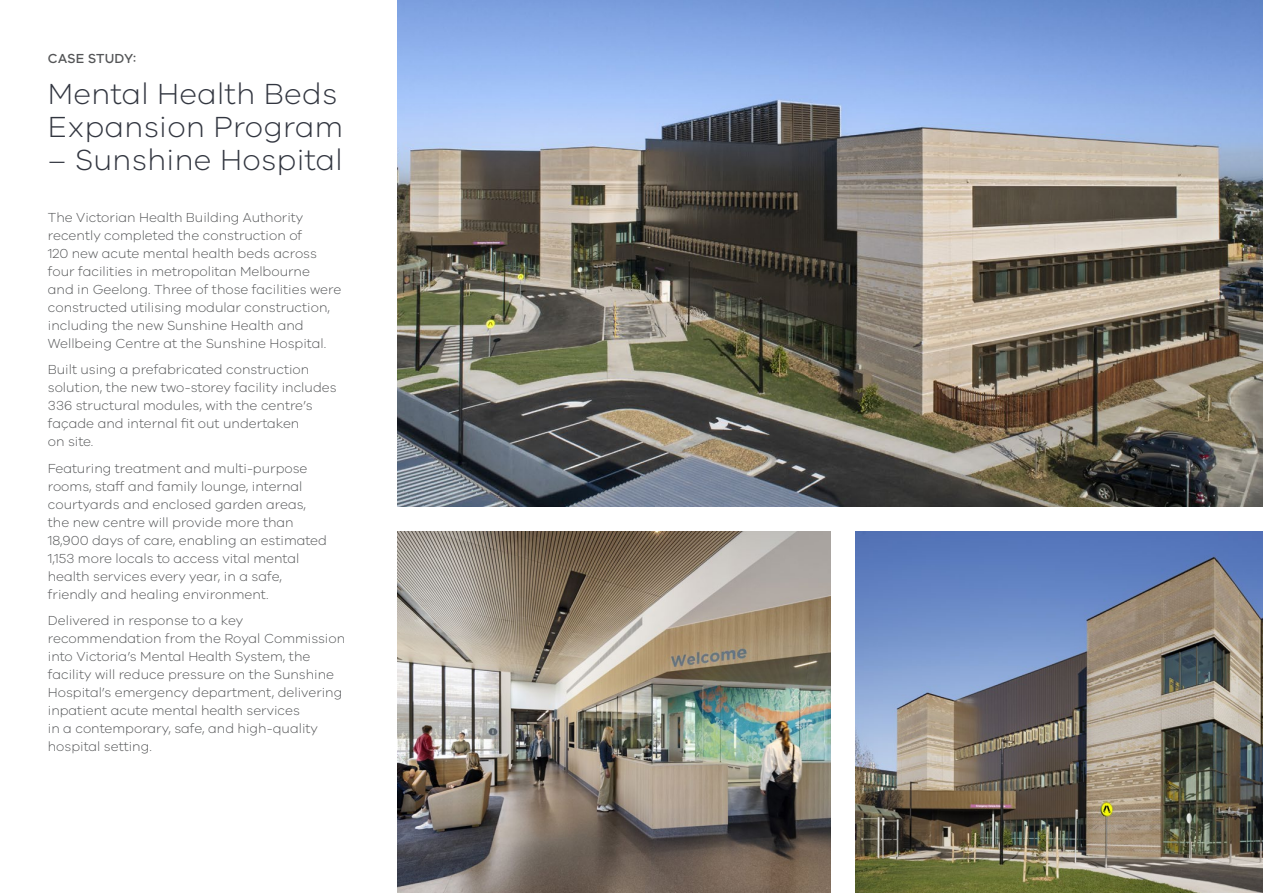
<style>
.page{position:relative;width:1263px;height:893px;background:#fff}
.page>*{position:absolute;margin:0;border:0;box-sizing:border-box;transform-origin:0 0}
._01__Heading_1{font:300 30px/33px "VIC";letter-spacing:.01em;color:#323640}
._04__Body_copy{font:300 13.5px/18px "VIC";color:#545557}
._04__Body_copy-2{font:500 13.5px "VIC";letter-spacing:.01em;color:#545557}
</style>
<div class="page">
<img style="left:855px;top:531px;width:408px;height:362px">
<img style="left:397px;top:0;width:866px;height:506px">
<img style="left:397px;top:531px;width:433px;height:362px">
<p class="_04__Body_copy-2" style="left:48px;top:50px;width:90px">CASE STUDY:</p>
<p class="_01__Heading_1" style="left:48px;top:76px;width:297px">Mental Health Beds<br>Expansion Program</p>
<p class="_01__Heading_1" style="left:48px;top:142px;width:296px">– Sunshine Hospital</p>
<p class="_04__Body_copy" style="left:48px;top:208px;width:295px">The Victorian Health Building Authority recently completed the construction of<br>120 new acute mental health beds across four facilities in metropolitan Melbourne<br>and in Geelong. Three of those facilities were constructed utilising modular construction, including the new Sunshine Health and Wellbeing Centre at the Sunshine Hospital.</p>
<p class="_04__Body_copy" style="left:48px;top:360px;width:290px">Built using a prefabricated construction solution, the new two‑storey facility includes 336 structural modules, with the centre’s façade and internal fit out undertaken<br>on site.</p>
<p class="_04__Body_copy" style="left:48px;top:459px;width:281px">Featuring treatment and multi‑purpose rooms, staff and family lounge, internal courtyards and enclosed garden areas, the new centre will provide more than 18,900 days of care, enabling an estimated 1,153 more locals to access vital mental health services every year, in a safe, friendly and healing environment.</p>
<p class="_04__Body_copy" style="left:48px;top:611px;width:299px">Delivered in response to a key recommendation from the Royal Commission into Victoria’s Mental Health System, the facility will reduce pressure on the Sunshine Hospital’s emergency department, delivering inpatient acute mental health services<br>in a contemporary, safe, and high‑quality hospital setting.</p>
</div>
